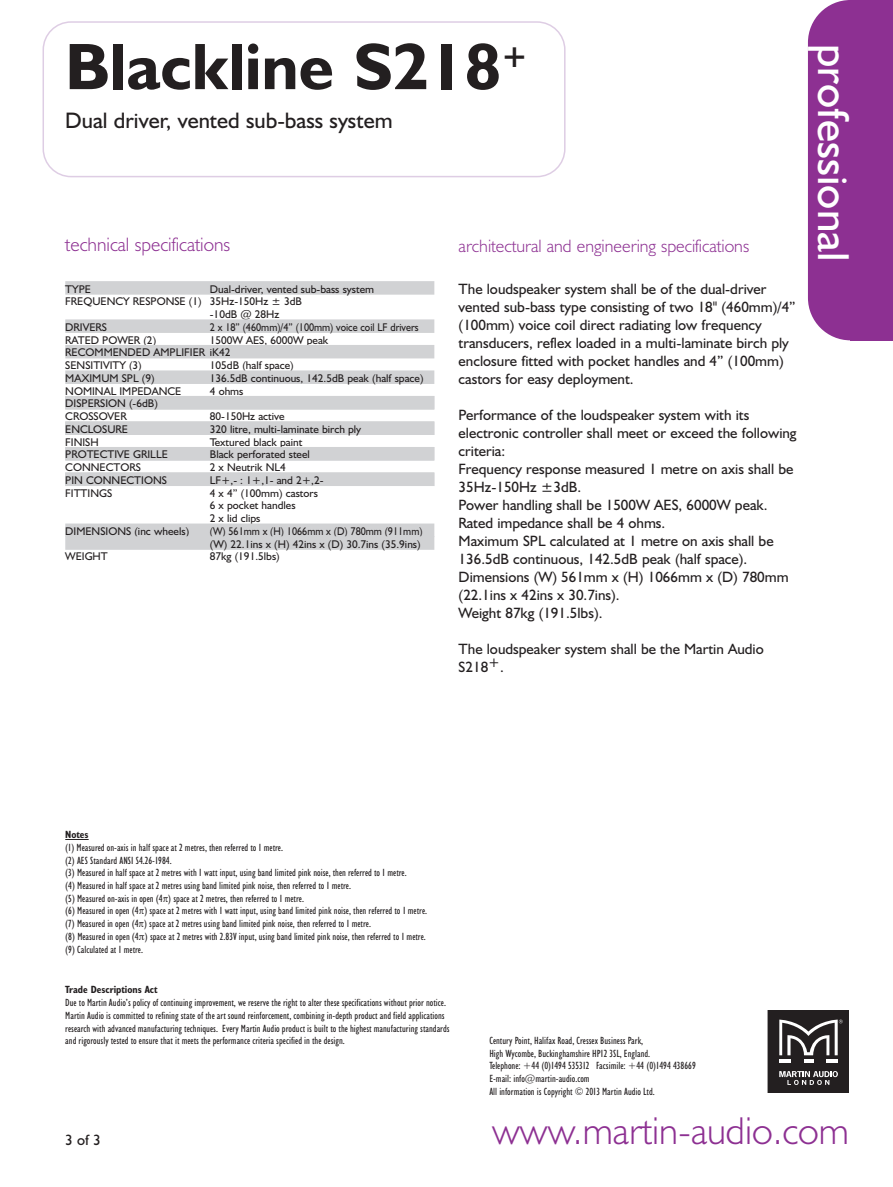
<style>
.page{position:relative;width:893px;height:1187px;background:#fff}
.page>*{position:absolute;margin:0;border:0;box-sizing:border-box;transform-origin:0 0}
.t1{font:700 66px "Humanist 521 BT";color:#231f20}
.t2{font:45px "Humanist 521 BT";color:#fff}
.t3{font:300 39px "Humanist 521 BT";color:#8d3092}
.t4{font:22.5px "Humanist 521 BT";color:#231f20}
.t5{font:300 19.5px "Humanist 521 BT";color:#8d3092}
.t6{font:300 18px "Humanist 521 BT";color:#8d3092}
.t7{font:15px/18px "Humanist 521 BT";color:#231f20}
.t8{font:11.25px/12.8px "Humanist 521 BT";color:#231f20}
.t9{font:11.25px/12.8px "Humanist 521 BT";color:#231f20;scale:.9 1}
.t10{font:condensed 10.5px/12.8px "Humanist 521 BT";color:#231f20}
.t11{font:700 condensed 10.5px "Humanist 521 BT";color:#231f20}
.s1{font-family:"Calisto";font-stretch:normal}
</style>
<div class="page">
<div style="left:850px;top:0;width:43px;height:340px;background:#8d3092"></div>
<div style="left:808px;top:0;width:85px;height:340px;background:#8d3092;border-radius:43px"></div>
<svg style="left:43px;top:21px;width:523px;height:156px"></svg>
<svg style="left:768px;top:1092px;width:80px;height:1px"></svg>
<div style="left:767px;top:1009px;width:82px;height:83px;background:#231f20"></div>
<svg style="left:779px;top:1071px;width:59px;height:14px"></svg>
<svg style="left:779px;top:1019px;width:64px;height:43px"></svg>
<div style="left:766px;top:1006px;width:84px;height:89px;border:1px solid #fff"></div>
<svg style="left:65px;top:839px;width:24px;height:1px"></svg>
<div style="left:65px;top:281px;width:369px;height:13px;background:#d1d2d4"></div>
<div style="left:65px;top:319px;width:369px;height:14px;background:#d1d2d4"></div>
<div style="left:65px;top:345px;width:369px;height:13px;background:#d1d2d4"></div>
<div style="left:65px;top:370px;width:369px;height:14px;background:#d1d2d4"></div>
<div style="left:65px;top:396px;width:369px;height:13px;background:#d1d2d4"></div>
<div style="left:65px;top:421px;width:369px;height:14px;background:#d1d2d4"></div>
<div style="left:65px;top:447px;width:369px;height:13px;background:#d1d2d4"></div>
<div style="left:65px;top:472px;width:369px;height:14px;background:#d1d2d4"></div>
<div style="left:65px;top:523px;width:369px;height:14px;background:#d1d2d4"></div>
<div style="left:65px;top:536px;width:369px;height:13px;background:#d1d2d4"></div>
<h1 class="t1" style="left:65px;top:43px;width:465px">Blackline S218<sup>+</sup></h1>
<h3 class="t4" style="left:65px;top:113px;width:329px">Dual driver, vented sub-bass system</h3>
<h3 class="t5" style="left:65px;top:238px;width:166px">technical specifications</h3>
<p class="t8" style="left:65px;top:283px;width:27px">TYPE</p>
<p class="t8" style="left:210px;top:283px;width:166px">Dual-driver, vented sub-bass system</p>
<p class="t8" style="left:65px;top:296px;width:238px">FREQUENCY RESPONSE (1) 35Hz-150Hz ± 3dB</p>
<p class="t8" style="left:210px;top:309px;width:71px">-10dB @ 28Hz</p>
<p class="t8" style="left:65px;top:322px;width:43px">DRIVERS</p>
<p class="t9" style="left:210px;top:322px;width:233px">2 x 18” (460mm)/4” (100mm) voice coil LF drivers</p>
<p class="t8" style="left:65px;top:334px;width:92px">RATED POWER (2)</p>
<p class="t8" style="left:65px;top:334px;width:265px;text-indent:145px">1500W AES, 6000W peak<br>RECOMMENDED AMPLIFIER iK42<br>SENSITIVITY (3)</p>
<p class="t8" style="left:210px;top:360px;width:85px">105dB (half space)</p>
<p class="t8" style="left:65px;top:373px;width:91px">MAXIMUM SPL (9)</p>
<p class="t8" style="left:210px;top:373px;width:215px">136.5dB continuous, 142.5dB peak (half space)</p>
<p class="t8" style="left:65px;top:385px;width:118px">NOMINAL IMPEDANCE</p>
<p class="t8" style="left:210px;top:385px;width:35px">4 ohms</p>
<p class="t8" style="left:65px;top:398px;width:94px">DISPERSION (-6dB)<br>CROSSOVER</p>
<p class="t8" style="left:210px;top:411px;width:76px">80-150Hz active</p>
<p class="t8" style="left:65px;top:424px;width:64px">ENCLOSURE</p>
<p class="t8" style="left:210px;top:424px;width:153px">320 litre, multi-laminate birch ply</p>
<p class="t8" style="left:65px;top:436px;width:35px">FINISH</p>
<p class="t8" style="left:210px;top:436px;width:94px">Textured black paint</p>
<p class="t8" style="left:65px;top:449px;width:104px">PROTECTIVE GRILLE</p>
<p class="t8" style="left:210px;top:449px;width:102px">Black perforated steel</p>
<p class="t8" style="left:65px;top:462px;width:77px">CONNECTORS</p>
<p class="t8" style="left:210px;top:462px;width:77px">2 x Neutrik NL4</p>
<p class="t8" style="left:65px;top:475px;width:103px">PIN CONNECTIONS</p>
<p class="t8" style="left:210px;top:475px;width:115px">LF+,- : 1+,1- and 2+,2-</p>
<p class="t8" style="left:65px;top:487px;width:48px">FITTINGS</p>
<p class="t8" style="left:210px;top:487px;width:110px">4 x 4” (100mm) castors<br>6 x pocket handles<br>2 x lid clips</p>
<p class="t8" style="left:65px;top:526px;width:125px">DIMENSIONS (inc wheels)</p>
<p class="t9" style="left:210px;top:526px;width:238px">(W) 561mm x (H) 1066mm x (D) 780mm (911mm) (W) 22.1ins x (H) 42ins x (D) 30.7ins (35.9ins)</p>
<p class="t8" style="left:65px;top:551px;width:44px">WEIGHT</p>
<p class="t8" style="left:210px;top:551px;width:71px">87kg (191.5lbs)</p>
<h3 class="t6" style="left:459px;top:239px;width:292px">architectural and engineering specifications</h3>
<p class="t7" style="left:459px;top:281px;width:339px">The loudspeaker system shall be of the dual-driver vented sub-bass type consisting of two 18" (460mm)/4” (100mm) voice coil direct radiating low frequency transducers, reflex loaded in a multi-laminate birch ply enclosure fitted with pocket handles and 4” (100mm) castors for easy deployment.</p>
<p class="t7" style="left:459px;top:407px;width:340px">Performance of the loudspeaker system with its electronic controller shall meet or exceed the following criteria:<br>Frequency response measured 1 metre on axis shall be 35Hz-150Hz ±3dB.<br>Power handling shall be 1500W AES, 6000W peak.<br>Rated impedance shall be 4 ohms.<br>Maximum SPL calculated at 1 metre on axis shall be 136.5dB continuous, 142.5dB peak (half space).<br>Dimensions (W) 561mm x (H) 1066mm x (D) 780mm (22.1ins x 42ins x 30.7ins).<br>Weight 87kg (191.5lbs).</p>
<h3 class="t7" style="left:459px;top:641px;width:307px">The loudspeaker system shall be the Martin Audio<br>S218<sup>+</sup>.</h3>
<h2 class="t2" style="left:849px;top:44px;width:218px;rotate:90deg">professional</h2>
<p class="t11" style="left:65px;top:831px;width:25px">Notes</p>
<p class="t10" style="left:65px;top:842px;width:363px">(1) Measured on-axis in half space at 2 metres, then referred to 1 metre.<br>(2) AES Standard ANSI S4.26-1984.<br>(3) Measured in half space at 2 metres with 1 watt input, using band limited pink noise, then referred to 1 metre.<br>(4) Measured in half space at 2 metres using band limited pink noise, then referred to 1 metre.<br>(5) Measured on-axis in open (4<span class="s1">π</span>) space at 2 metres, then referred to 1 metre.<br>(6) Measured in open (4<span class="s1">π</span>) space at 2 metres with 1 watt input, using band limited pink noise, then referred to 1 metre. (7) Measured in open (4<span class="s1">π</span>) space at 2 metres using band limited pink noise, then referred to 1 metre.<br>(8) Measured in open (4 ) space at 2 metres with 2.83V input, using band limited pink noise, then referred to 1 metre. (9) Calculated at 1 metre.</p>
<p class="t11" style="left:65px;top:985px;width:94px">Trade Descriptions Act</p>
<p class="t10" style="left:65px;top:997px;width:386px">Due to Martin Audio’s policy of continuing improvement, we reserve the right to alter these specifications without prior notice.<br>Martin Audio is committed to refining state of the art sound reinforcement, combining in-depth product and field applications research with advanced manufacturing techniques. Every Martin Audio product is built to the highest manufacturing standards and rigorously tested to ensure that it meets the performance criteria specified in the design.</p>
<p class="t10" style="left:489px;top:1035px;width:208px">Century Point, Halifax Road, Cressex Business Park,<br>High Wycombe, Buckinghamshire HP12 3SL, England.<br>Telephone: +44 (0)1494 535312 Facsimile: +44 (0)1494 438669<br>E-mail: info@martin-audio.com<br>All information is Copyright © 2013 Martin Audio Ltd.</p>
<h3 class="t7" style="left:65px;top:1131px;width:37px">3 of 3</h3>
<h3 class="t3" style="left:492px;top:1117px;width:358px">www.martin-audio.com</h3>
</div>
